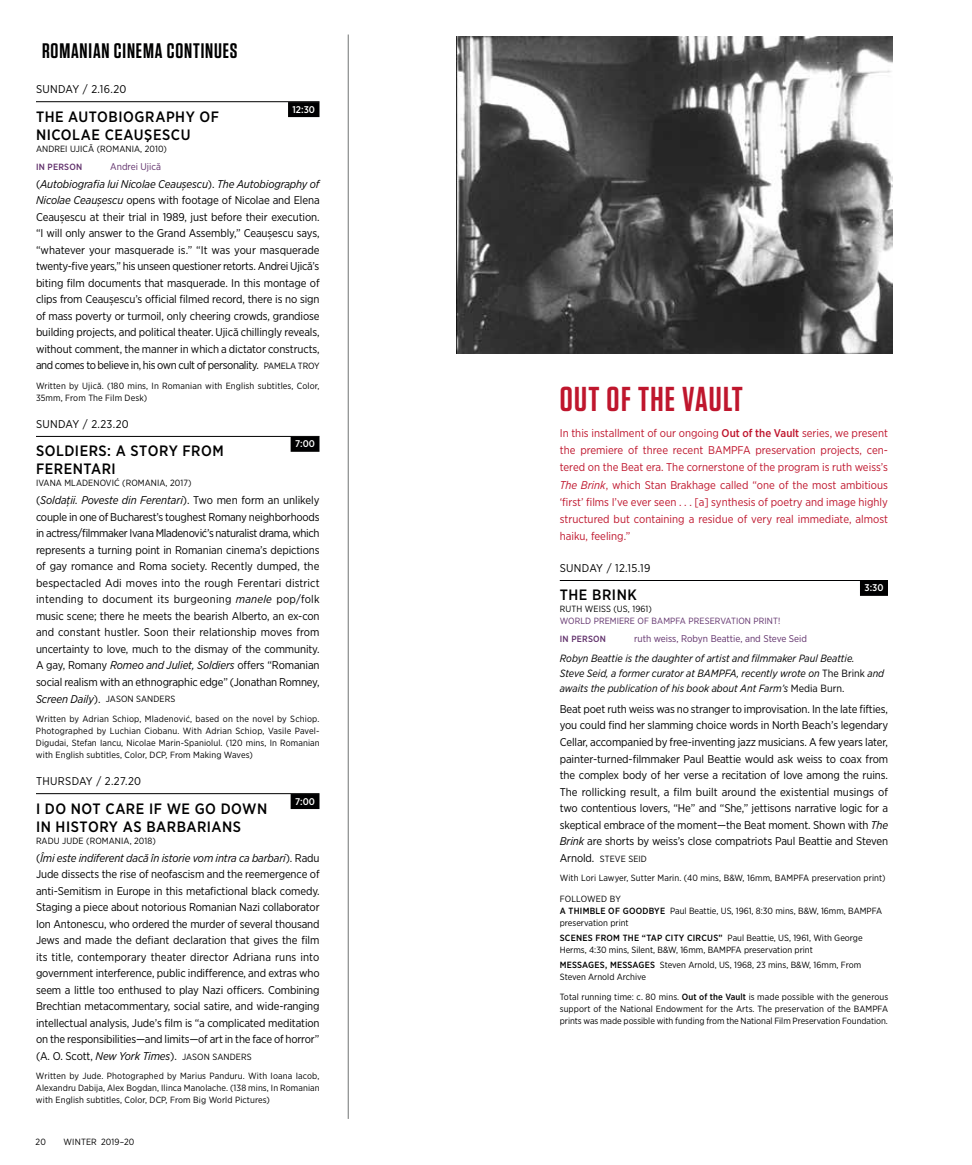
<style>
.page{position:relative;width:972px;height:1165px;background:#fff}
.page>*{position:absolute;margin:0;border:0;box-sizing:border-box;transform-origin:0 0}
.t1{font:600 34.5px "Tungsten";letter-spacing:.04em;color:#bf162d}
.t2{font:600 21px "Tungsten";letter-spacing:.04em;color:#000001}
.t3{font:500 15px/18px "Gotham Narrow";letter-spacing:.035em;color:#000001}
.t4{font:11.25px/16.5px "Gotham Narrow";letter-spacing:-.015em;color:#000001;text-align:justify}
.t5{font:11.25px/17.2px "Gotham Narrow";color:#bf162d;text-align:justify}
.t6{font:11.25px "Gotham Narrow";letter-spacing:.03em;color:#000001}
.t7{font:italic 10.5px/15px "Gotham Narrow";color:#000001}
.t8{font:9.75px "Gotham Narrow";color:#60306b}
.t9{font:500 9.75px "Gotham Narrow";color:#fff}
.t10{font:9px/12px "Gotham Narrow";letter-spacing:.01em;color:#000001}
.t11{font:9px "Gotham Narrow";letter-spacing:.01em;color:#60306b}
.t12{font:500 9px "Gotham Narrow";letter-spacing:.025em;color:#60306b}
.s1{font-style:italic}
.s2{font-size:9px}
.s3{font-style:italic;font-size:11.25px}
.s4{font-size:11.25px}
.s5{font-weight:500}
.s6{font-style:normal}
</style>
<div class="page">
<hr style="left:36px;top:101px;width:284px;height:1px;background:#000001">
<div style="left:288px;top:102px;width:32px;height:15px;background:#000001"></div>
<hr style="left:36px;top:436px;width:284px;height:1px;background:#000001">
<div style="left:291px;top:437px;width:28px;height:15px;background:#000001"></div>
<hr style="left:36px;top:793px;width:284px;height:1px;background:#000001">
<div style="left:291px;top:794px;width:28px;height:15px;background:#000001"></div>
<hr style="left:560px;top:580px;width:328px;height:1px;background:#000001">
<div style="left:860px;top:580px;width:28px;height:15px;background:#000001"></div>
<img style="left:456px;top:36px;width:436px;height:317px">
<hr style="left:348px;top:34px;width:1px;height:1084px;background:#818383">
<h2 class="t2" style="left:42px;top:39px;width:197px">ROMANIAN CINEMA CONTINUES</h2>
<p class="t6" style="left:36px;top:82px;width:92px">SUNDAY / 2.16.20</p>
<p class="t9" style="left:293px;top:103px;width:24px">12:30</p>
<h3 class="t3" style="left:36px;top:107px;width:185px">THE AUTOBIOGRAPHY OF<br>NICOLAE CEAUŞESCU</h3>
<p class="t10" style="left:36px;top:142px;width:133px">ANDREI UJICĂ (ROMANIA, 2010)</p>
<p class="t12" style="left:36px;top:161px;width:48px">IN PERSON</p>
<p class="t8" style="left:110px;top:160px;width:52px">Andrei Ujică</p>
<p class="t4" style="left:36px;top:175px;width:285px">(<span class="s1">Autobiografia lui Nicolae Ceaușescu</span>). <span class="s1">The Autobiography of Nicolae Ceaușescu</span> opens with footage of Nicolae and Elena Ceaușescu at their trial in 1989, just before their execution. “I will only answer to the Grand Assembly,” Ceaușescu says, “whatever your masquerade is.” “It was your masquerade twenty-five years,” his unseen questioner retorts. Andrei Ujică’s biting film documents that masquerade. In this montage of clips from Ceaușescu’s official filmed record, there is no sign of mass poverty or turmoil, only cheering crowds, grandiose building projects, and political theater. Ujică chillingly reveals, without comment, the manner in which a dictator constructs, and comes to believe in, his own cult of personality. <span class="s2">PAMELA TROY</span></p>
<p class="t10" style="left:36px;top:379px;width:285px">Written by Ujică. (180 mins, In Romanian with English subtitles, Color,<br>35mm, From The Film Desk)</p>
<p class="t6" style="left:36px;top:417px;width:94px">SUNDAY / 2.23.20</p>
<p class="t9" style="left:295px;top:437px;width:21px">7:00</p>
<h3 class="t3" style="left:36px;top:442px;width:189px">SOLDIERS: A STORY FROM<br>FERENTARI</h3>
<p class="t10" style="left:36px;top:477px;width:157px">IVANA MLADENOVIĆ (ROMANIA, 2017)</p>
<p class="t4" style="left:36px;top:492px;width:285px">(<span class="s1">Soldaţii. Poveste din Ferentari</span>). Two men form an unlikely couple in one of Bucharest’s toughest Romany neighborhoods in actress/filmmaker Ivana Mladenović’s naturalist drama, which represents a turning point in Romanian cinema’s depictions of gay romance and Roma society. Recently dumped, the bespectacled Adi moves into the rough Ferentari district intending to document its burgeoning <span class="s1">manele</span> pop/folk music scene; there he meets the bearish Alberto, an ex-con and constant hustler. Soon their relationship moves from uncertainty to love, much to the dismay of the community.<br>A gay, Romany <span class="s1">Romeo and Juliet, Soldiers</span> offers “Romanian social realism with an ethnographic edge” (Jonathan Romney,</p>
<p class="t10" style="left:36px;top:689px;width:285px;line-height:19.5px"><span class="s3">Screen Daily</span><span class="s4">).</span> JASON SANDERS<br>Written by Adrian Schiop, Mladenović, based on the novel by Schiop.</p>
<p class="t10" style="left:36px;top:724px;width:285px;text-align:justify">Photographed by Luchian Ciobanu. With Adrian Schiop, Vasile Pavel-Digudai, Stefan Iancu, Nicolae Marin-Spaniolul. (120 mins, In Romanian with English subtitles, Color, DCP, From Making Waves)</p>
<p class="t6" style="left:36px;top:774px;width:107px">THURSDAY / 2.27.20</p>
<p class="t9" style="left:295px;top:794px;width:21px">7:00</p>
<h3 class="t3" style="left:36px;top:799px;width:233px">I DO NOT CARE IF WE GO DOWN<br>IN HISTORY AS BARBARIANS</h3>
<p class="t10" style="left:36px;top:834px;width:121px">RADU JUDE (ROMANIA, 2018)</p>
<p class="t4" style="left:36px;top:849px;width:285px">(<span class="s1">Îmi este indiferent dacă în istorie vom intra ca barbari</span>). Radu Jude dissects the rise of neofascism and the reemergence of anti-Semitism in Europe in this metafictional black comedy.<br>Staging a piece about notorious Romanian Nazi collaborator Ion Antonescu, who ordered the murder of several thousand Jews and made the defiant declaration that gives the film its title, contemporary theater director Adriana runs into government interference, public indifference, and extras who seem a little too enthused to play Nazi officers. Combining Brechtian metacommentary, social satire, and wide-ranging intellectual analysis, Jude’s film is “a complicated meditation on the responsibilities—and limits—of art in the face of horror” (A. O. Scott, <span class="s1">New York Times</span>). <span class="s2">JASON SANDERS</span></p>
<p class="t10" style="left:36px;top:1069px;width:285px;text-align:justify">Written by Jude. Photographed by Marius Panduru. With Ioana Iacob, Alexandru Dabija, Alex Bogdan, Ilinca Manolache. (138 mins, In Romanian with English subtitles, Color, DCP, From Big World Pictures)</p>
<p class="t10" style="left:36px;top:1135px;width:12px">20</p>
<p class="t10" style="left:64px;top:1135px;width:72px">WINTER 2019–20</p>
<h1 class="t1" style="left:560px;top:381px;width:185px">OUT OF THE VAULT</h1>
<p class="t5" style="left:560px;top:424px;width:330px">In this installment of our ongoing <span class="s5">Out of the Vault</span> series, we present the premiere of three recent BAMPFA preservation projects, cen&shy;tered on the Beat era. The cornerstone of the program is ruth weiss’s <span class="s1">The Brink</span>, which Stan Brakhage called “one of the most ambitious ‘first’ films I’ve ever seen . . . [a] synthesis of poetry and image highly structured but containing a residue of very real immediate, almost haiku, feeling.”</p>
<p class="t6" style="left:560px;top:561px;width:92px">SUNDAY / 12.15.19</p>
<p class="t9" style="left:864px;top:581px;width:21px">3:30</p>
<h3 class="t3" style="left:560px;top:586px;width:79px">THE BRINK</h3>
<p class="t10" style="left:560px;top:603px;width:94px">RUTH WEISS (US, 1961)</p>
<p class="t11" style="left:560px;top:615px;width:222px">WORLD PREMIERE OF BAMPFA PRESERVATION PRINT!</p>
<p class="t12" style="left:560px;top:633px;width:48px">IN PERSON</p>
<p class="t8" style="left:634px;top:633px;width:175px">ruth weiss, Robyn Beattie, and Steve Seid</p>
<p class="t7" style="left:560px;top:650px;width:326px">Robyn Beattie is the daughter of artist and filmmaker Paul Beattie.<br>Steve Seid, a former curator at BAMPFA, recently wrote on <span class="s6">The Brink</span> and awaits the publication of his book about Ant Farm’s <span class="s6">Media Burn.</span></p>
<p class="t4" style="left:560px;top:700px;width:330px">Beat poet ruth weiss was no stranger to improvisation. In the late fifties, you could find her slamming choice words in North Beach’s legendary Cellar, accompanied by free-inventing jazz musicians. A few years later, painter-turned-filmmaker Paul Beattie would ask weiss to coax from the complex body of her verse a recitation of love among the ruins.<br>The rollicking result, a film built around the existential musings of two contentious lovers, “He” and “She,” jettisons narrative logic for a skeptical embrace of the moment—the Beat moment. Shown with <span class="s1">The Brink</span> are shorts by weiss’s close compatriots Paul Beattie and Steven</p>
<p class="t10" style="left:560px;top:848px;width:327px;line-height:19.5px"><span class="s4">Arnold.</span> STEVE SEID<br>With Lori Lawyer, Sutter Marin. (40 mins, B&amp;W, 16mm, BAMPFA preservation print)</p>
<p class="t10" style="left:560px;top:892px;width:324px">FOLLOWED BY<br><span class="s5">A THIMBLE OF GOODBYE</span> Paul Beattie, US, 1961, 8:30 mins, B&amp;W, 16mm, BAMPFA preservation print</p>
<p class="t10" style="left:560px;top:931px;width:304px"><span class="s5">SCENES FROM THE “TAP CITY CIRCUS”</span> Paul Beattie, US, 1961, With George<br>Herms, 4:30 mins, Silent, B&amp;W, 16mm, BAMPFA preservation print</p>
<p class="t10" style="left:560px;top:958px;width:303px"><span class="s5">MESSAGES, MESSAGES</span> Steven Arnold, US, 1968, 23 mins, B&amp;W, 16mm, From<br>Steven Arnold Archive</p>
<p class="t10" style="left:560px;top:990px;width:330px;text-align:justify">Total running time: c. 80 mins. <span class="s5">Out of the Vault</span> is made possible with the generous support of the National Endowment for the Arts. The preservation of the BAMPFA prints was made possible with funding from the National Film Preservation Foundation.</p>
</div>
